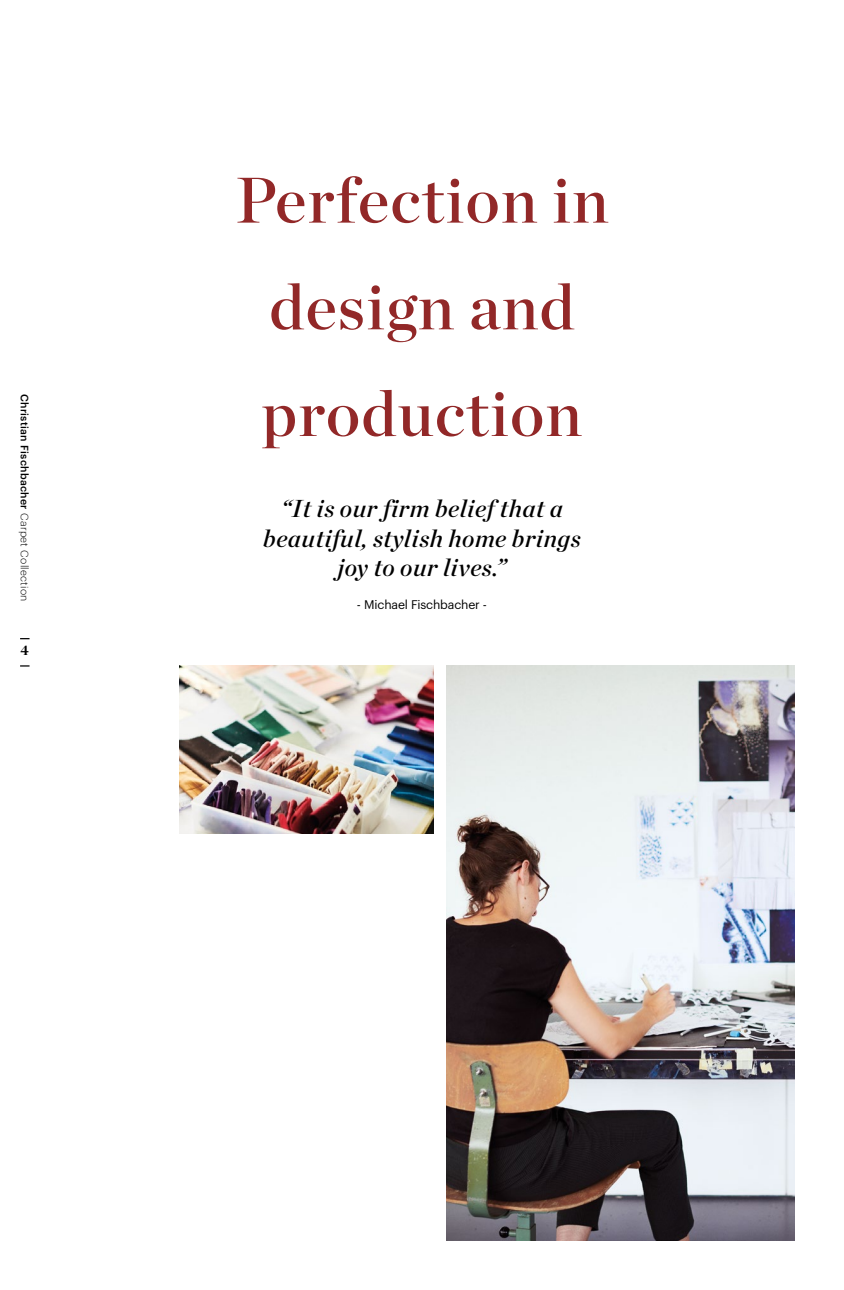
<style>
.page{position:relative;width:844px;height:1290px;background:#fff}
.page>*{position:absolute;margin:0;border:0;box-sizing:border-box;transform-origin:0 0}
.t1{font:64.23px/106.8px "Chronicle Display Semi";letter-spacing:.02em;color:#922828;text-align:center}
.t2{font:italic 24.5px/29.4px "Chronicle Display Semi";letter-spacing:.02em;color:#000;text-align:center}
.t3{font:700 14px "Chronicle Display";color:#000}
.t4{font:12.25px "Graphik";letter-spacing:-.01em;color:#000}
.t5{font:500 10.5px "Graphik";letter-spacing:.03em;color:#000}
.s1{font-weight:300}
</style>
<div class="page">
<img style="left:446px;top:665px;width:348px;height:575px">
<img style="left:180px;top:665px;width:253px;height:169px">
<p class="t5" style="left:33px;top:394px;width:209px;rotate:90deg">Christian Fischbacher <span class="s1">Carpet Collection</span></p>
<p class="t3" style="left:21px;top:639px;width:10px">4</p>
<h1 class="t1" style="left:235px;top:142px;width:375px">Perfection in design and production</h1>
<p class="t2" style="left:263px;top:492px;width:319px">“It is our firm belief that a beautiful, stylish home brings joy to our lives.”</p>
<p class="t4" style="left:357px;top:596px;width:131px">- Michael Fischbacher -</p>
</div>
